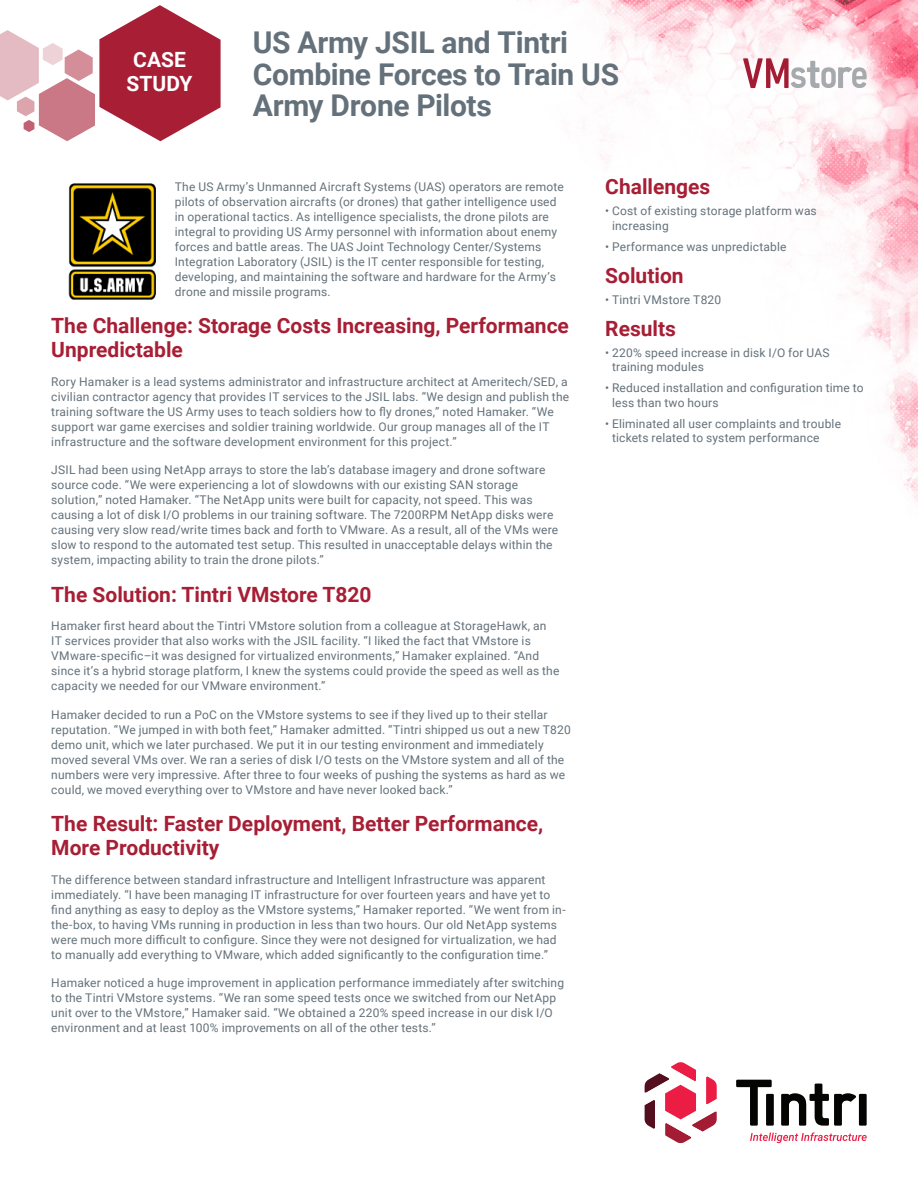
<style>
.page{position:relative;width:918px;height:1188px;background:#fff}
.page>*{position:absolute;margin:0;border:0;box-sizing:border-box;transform-origin:0 0}
.DOC_TITLE{font:700 30px/31.5px "Roboto";letter-spacing:-.01em;color:#64717a}
.BODY_COPY{font:700 21px/24px "Roboto";color:#a71e35}
.BODY_COPY-2{font:700 21px "Roboto";color:#fff}
.BODY_COPY-3{font:12px/15px "Roboto";letter-spacing:.015em;color:#64717a}
</style>
<div class="page">
<img style="left:529px;top:0;width:389px;height:502px">
<svg style="left:0;top:5px;width:221px;height:136px"></svg>
<svg style="left:750px;top:1132px;width:117px;height:11px"></svg>
<svg style="left:736px;top:1080px;width:36px;height:46px"></svg>
<div style="left:859px;top:1094px;width:8px;height:32px;background:#040503"></div>
<svg style="left:781px;top:1084px;width:75px;height:42px"></svg>
<div style="left:766px;top:1094px;width:8px;height:32px;background:#040503"></div>
<svg style="left:645px;top:1062px;width:72px;height:81px"></svg>
<svg style="left:743px;top:58px;width:124px;height:30px"></svg>
<img style="left:68px;top:183px;width:88px;height:117px">
<p class="BODY_COPY-2" style="left:133px;top:45px;width:54px">CASE</p>
<p class="BODY_COPY-2" style="left:127px;top:69px;width:67px">STUDY</p>
<p class="DOC_TITLE" style="left:253px;top:26px;width:368px">US Army JSIL and Tintri<br>Combine Forces to Train US<br>Army Drone Pilots</p>
<p class="BODY_COPY-3" style="left:175px;top:179px;width:391px">The US Army’s Unmanned Aircraft Systems (UAS) operators are remote pilots of observation aircrafts (or drones) that gather intelligence used in operational tactics. As intelligence specialists, the drone pilots are integral to providing US Army personnel with information about enemy forces and battle areas. The UAS Joint Technology Center/Systems Integration Laboratory (JSIL) is the IT center responsible for testing, developing, and maintaining the software and hardware for the Army’s drone and missile programs.</p>
<p class="BODY_COPY" style="left:51px;top:313px;width:519px">The Challenge: Storage Costs Increasing, Performance<br>Unpredictable</p>
<p class="BODY_COPY-3" style="left:51px;top:374px;width:519px">Rory Hamaker is a lead systems administrator and infrastructure architect at Ameritech/SED, a civilian contractor agency that provides IT services to the JSIL labs. “We design and publish the training software the US Army uses to teach soldiers how to fly drones,” noted Hamaker. “We support war game exercises and soldier training worldwide. Our group manages all of the IT infrastructure and the software development environment for this project.”</p>
<p class="BODY_COPY-3" style="left:51px;top:462px;width:509px">JSIL had been using NetApp arrays to store the lab’s database imagery and drone software source code. “We were experiencing a lot of slowdowns with our existing SAN storage solution,” noted Hamaker. “The NetApp units were built for capacity, not speed. This was causing a lot of disk I/O problems in our training software. The 7200RPM NetApp disks were causing very slow read/write times back and forth to VMware. As a result, all of the VMs were slow to respond to the automated test setup. This resulted in unacceptable delays within the system, impacting ability to train the drone pilots.”</p>
<p class="BODY_COPY" style="left:51px;top:582px;width:322px">The Solution: Tintri VMstore T820</p>
<p class="BODY_COPY-3" style="left:51px;top:618px;width:510px">Hamaker first heard about the Tintri VMstore solution from a colleague at StorageHawk, an IT services provider that also works with the JSIL facility. “I liked the fact that VMstore is VMware-specific–it was designed for virtualized environments,” Hamaker explained. “And since it’s a hybrid storage platform, I knew the systems could provide the speed as well as the capacity we needed for our VMware environment.”</p>
<p class="BODY_COPY-3" style="left:51px;top:707px;width:521px">Hamaker decided to run a PoC on the VMstore systems to see if they lived up to their stellar reputation. “We jumped in with both feet,” Hamaker admitted. “Tintri shipped us out a new T820 demo unit, which we later purchased. We put it in our testing environment and immediately moved several VMs over. We ran a series of disk I/O tests on the VMstore system and all of the numbers were very impressive. After three to four weeks of pushing the systems as hard as we could, we moved everything over to VMstore and have never looked back.”</p>
<p class="BODY_COPY" style="left:51px;top:811px;width:493px">The Result: Faster Deployment, Better Performance,<br>More Productivity</p>
<p class="BODY_COPY-3" style="left:51px;top:872px;width:516px">The difference between standard infrastructure and Intelligent Infrastructure was apparent immediately. “I have been managing IT infrastructure for over fourteen years and have yet to find anything as easy to deploy as the VMstore systems,” Hamaker reported. “We went from in&shy;the-box, to having VMs running in production in less than two hours. Our old NetApp systems were much more difficult to configure. Since they were not designed for virtualization, we had to manually add everything to VMware, which added significantly to the configuration time.”</p>
<p class="BODY_COPY-3" style="left:51px;top:975px;width:514px">Hamaker noticed a huge improvement in application performance immediately after switching to the Tintri VMstore systems. “We ran some speed tests once we switched from our NetApp unit over to the VMstore,” Hamaker said. “We obtained a 220% speed increase in our disk I/O environment and at least 100% improvements on all of the other tests.”</p>
<p class="BODY_COPY" style="left:605px;top:174px;width:107px">Challenges</p>
<p class="BODY_COPY-3" style="left:612px;top:203px;width:206px;line-height:14.4px;text-indent:-7px">• Cost of existing storage platform was increasing</p>
<p class="BODY_COPY-3" style="left:605px;top:238px;width:183px">• Performance was unpredictable</p>
<p class="BODY_COPY" style="left:605px;top:262px;width:80px">Solution</p>
<p class="BODY_COPY-3" style="left:605px;top:292px;width:117px">• Tintri VMstore T820</p>
<p class="BODY_COPY" style="left:605px;top:315px;width:72px">Results</p>
<p class="BODY_COPY-3" style="left:612px;top:345px;width:219px;line-height:14.4px;text-indent:-7px">• 220% speed increase in disk I/O for UAS training modules</p>
<p class="BODY_COPY-3" style="left:612px;top:380px;width:253px;line-height:14.4px;text-indent:-7px">• Reduced installation and configuration time to less than two hours</p>
<p class="BODY_COPY-3" style="left:612px;top:416px;width:231px;line-height:14.4px;text-indent:-7px">• Eliminated all user complaints and trouble tickets related to system performance</p>
</div>
